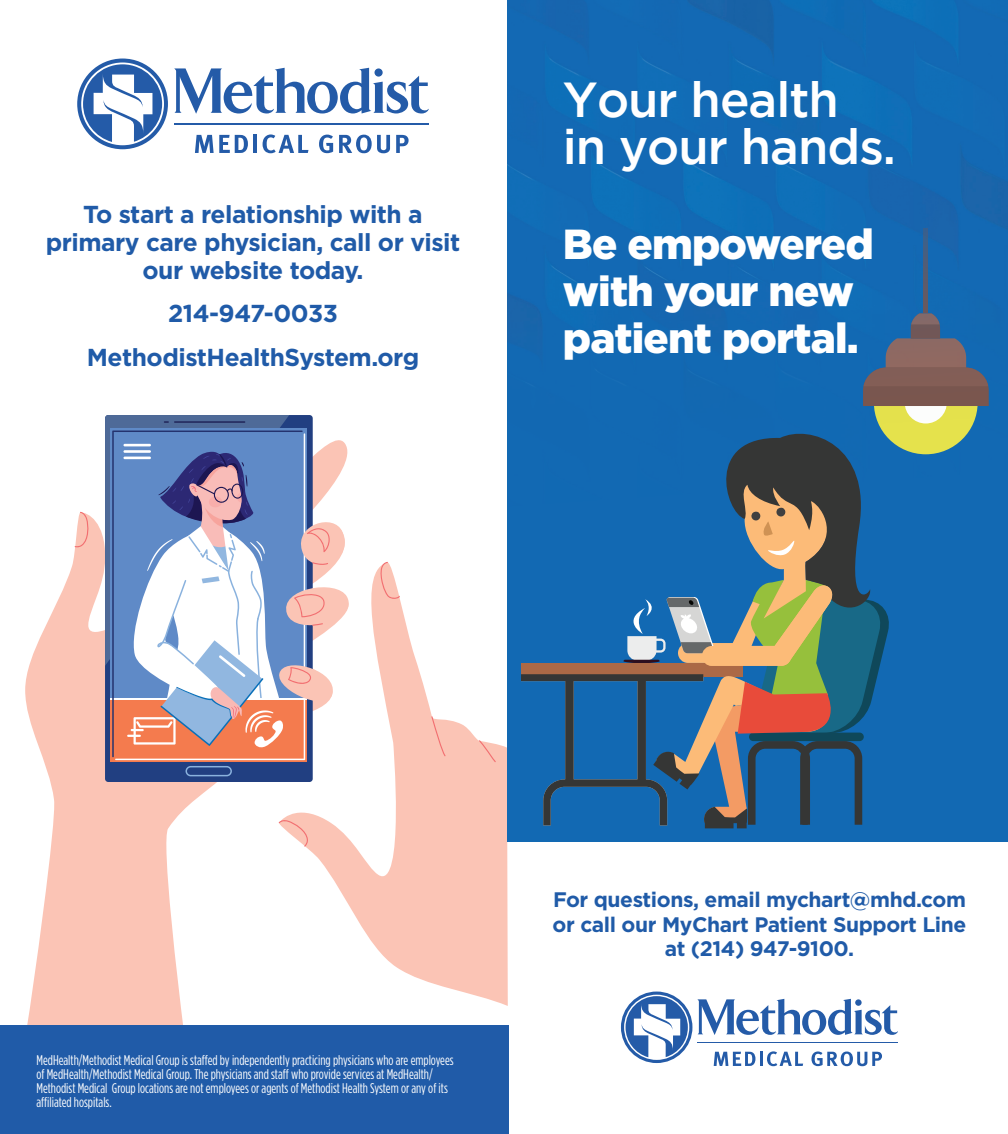
<style>
.page{position:relative;width:1008px;height:1134px;background:#fff}
.page>*{position:absolute;margin:0;border:0;box-sizing:border-box;transform-origin:0 0}
.t1{font:500 49px/47.2px "Gotham";letter-spacing:-.02em;color:#fff}
.t2{font:900 42px/47.2px "Gotham";letter-spacing:-.02em;color:#fff}
.t3{font:700 24.5px/28px "Gotham";letter-spacing:-.02em;color:#205ba8;text-align:center}
.t4{font:700 21px/24.5px "Gotham";letter-spacing:-.02em;color:#205ba8;text-align:center}
.t5{font:14px/14px "Gotham Condensed";color:#fff}
</style>
<div class="page">
<svg style="left:25px;top:440px;width:322px;height:585px;fill:#fbc4b5"></svg>
<div style="left:105px;top:415px;width:208px;height:367px;background:#213f81;border-radius:3px"></div>
<svg style="left:105px;top:415px;width:184px;height:251px;background:#4f6ea0"></svg>
<svg style="left:110px;top:700px;width:167px;height:62px"></svg>
<hr style="left:110px;top:698px;width:197px;height:2px;background:#fff">
<svg style="left:112px;top:431px;width:191px;height:326px"></svg>
<svg style="left:115px;top:433px;width:190px;height:327px;background:#8a89a9"></svg>
<svg style="left:186px;top:766px;width:46px;height:10px"></svg>
<hr style="left:174px;top:421px;width:71px;height:2px;background:#202559">
<svg style="left:75px;top:512px;width:15px;height:35px"></svg>
<svg style="left:127px;top:449px;width:221px;height:300px;background:#b0b1c9"></svg>
<hr style="left:123px;top:444px;width:28px;height:2px;background:#fff">
<hr style="left:123px;top:450px;width:28px;height:3px;background:#fff">
<hr style="left:123px;top:457px;width:28px;height:2px;background:#fff">
<svg style="left:277px;top:561px;width:231px;height:445px"></svg>
<svg style="left:279px;top:819px;width:29px;height:28px"></svg>
<svg style="left:431px;top:716px;width:15px;height:40px"></svg>
<svg style="left:479px;top:740px;width:17px;height:22px"></svg>
<svg style="left:379px;top:562px;width:21px;height:37px"></svg>
<div style="left:0;top:1025px;width:508px;height:109px;background:#205ba8"></div>
<img style="left:508px;top:0;width:500px;height:310px">
<div style="left:508px;top:310px;width:500px;height:532px;background:#1269b3"></div>
<div style="left:874px;top:351px;width:104px;height:103px;background:#e5e24c;border-radius:50%"></div>
<div style="left:905px;top:381px;width:42px;height:43px;background:#fdfefd;border-radius:50%"></div>
<svg style="left:863px;top:313px;width:126px;height:93px"></svg>
<svg style="left:923px;top:228px;width:4px;height:85px"></svg>
<svg style="left:522px;top:424px;width:370px;height:404px"></svg>
<svg style="left:697px;top:999px;width:201px;height:36px"></svg>
<svg style="left:621px;top:992px;width:71px;height:71px"></svg>
<svg style="left:624px;top:995px;width:65px;height:65px"></svg>
<hr style="left:697px;top:1042px;width:201px;height:1px;background:#245ba8">
<svg style="left:714px;top:1052px;width:41px;height:14px"></svg>
<hr style="left:760px;top:1052px;width:3px;height:14px;background:#245ba8">
<svg style="left:767px;top:1051px;width:36px;height:15px"></svg>
<svg style="left:811px;top:1051px;width:71px;height:15px"></svg>
<svg style="left:174px;top:68px;width:255px;height:46px"></svg>
<div style="left:77px;top:59px;width:91px;height:90px;background:#245ba8;border-radius:50%"></div>
<svg style="left:81px;top:63px;width:83px;height:82px"></svg>
<hr style="left:174px;top:123px;width:255px;height:1px;background:#245ba8">
<svg style="left:195px;top:135px;width:53px;height:18px"></svg>
<hr style="left:253px;top:135px;width:4px;height:18px;background:#245ba8">
<svg style="left:263px;top:134px;width:45px;height:19px"></svg>
<svg style="left:319px;top:135px;width:14px;height:18px"></svg>
<svg style="left:339px;top:135px;width:51px;height:18px"></svg>
<svg style="left:396px;top:135px;width:13px;height:18px"></svg>
<h3 class="t3" style="left:46px;top:199px;width:416px">To start a relationship with a primary care physician, call or visit our website today.</h3>
<h3 class="t3" style="left:87px;top:291px;width:334px;line-height:43.8px">214-947-0033<br>MethodistHealthSystem.org</h3>
<h1 class="t1" style="left:563px;top:75px;width:335px">Your health<br>in your hands.</h1>
<h2 class="t2" style="left:563px;top:219px;width:312px">Be empowered with your new patient portal.</h2>
<p class="t5" style="left:36px;top:1053px;width:419px">MedHealth/Methodist Medical Group is staffed by independently practicing physicians who are employees of MedHealth/Methodist Medical Group. The physicians and staff who provide services at MedHealth/ Methodist Medical Group locations are not employees or agents of Methodist Health System or any of its affiliated hospitals.</p>
<h3 class="t4" style="left:553px;top:887px;width:415px">For questions, email mychart@mhd.com or call our MyChart Patient Support Line at (214) 947-9100.</h3>
</div>
